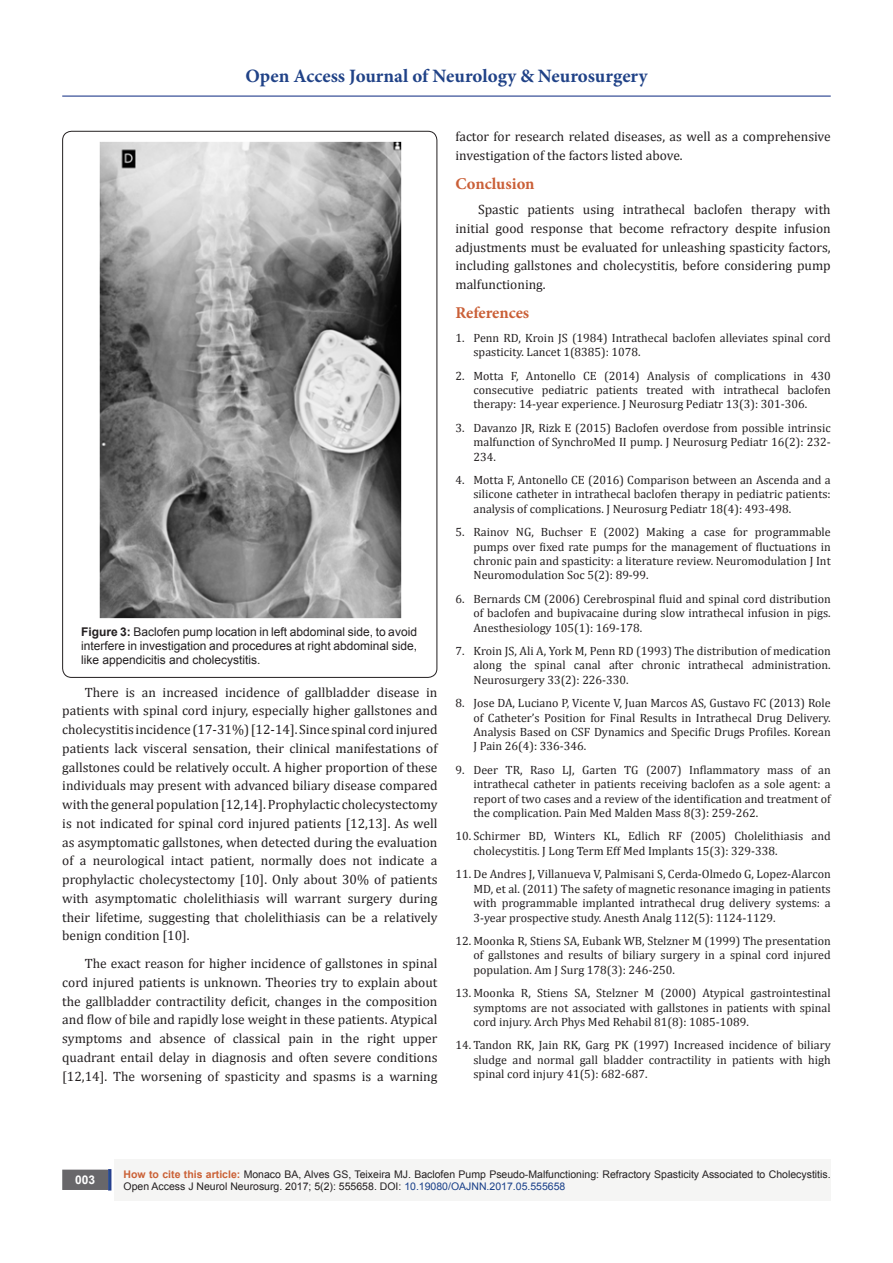
<style>
.page{position:relative;width:893px;height:1263px;background:#fff}
.page>*{position:absolute;margin:0;border:0;box-sizing:border-box;transform-origin:0 0}
.t1{font:700 18.9px "Minion Pro";color:#204287}
.t2{font:700 16.5px "Minion Pro";letter-spacing:-.005em;color:#ca5f37}
.t3{font:13.5px/18.8px "Cambria";color:#231f20;text-align:justify}
.t4{font:12px/14.4px "Cambria";color:#231f20;text-align:justify}
.t5{font:12px/14.4px "Arial";color:#231f20;text-align:justify}
.t6{font:700 12px "Arial";color:#fff}
.t7{font:10.5px/12.6px "Arial";color:#231f20}
.s1{font-weight:700}
.s2{font-weight:700;color:#ca6035}
.s3{color:#183f89}
</style>
<div class="page">
<div style="left:115px;top:1160px;width:716px;height:41px;background:#f5f5f4"></div>
<div style="left:63px;top:1170px;width:44px;height:19px;background:#68676a"></div>
<div style="left:62px;top:1169px;width:46px;height:21px;border:2px solid #68676a"></div>
<div style="left:108px;top:1169px;width:3px;height:21px;background:#1c6d90;border:2px solid #253f8e"></div>
<hr style="left:62px;top:96px;width:769px;height:1px;background:#253f8e">
<img style="left:99px;top:141px;width:303px;height:478px">
<h1 class="t1" style="left:245px;top:63px;width:404px">Open Access Journal of Neurology &amp; Neurosurgery</h1>
<p class="t5" style="left:81px;top:624px;width:337px"><span class="s1">Figure 3:</span> Baclofen pump location in left abdominal side, to avoid interfere in investigation and procedures at right abdominal side, like appendicitis and cholecystitis.</p>
<p class="t3" style="left:62px;top:682px;width:377px;text-indent:22px">There is an increased incidence of gallbladder disease in patients with spinal cord injury, especially higher gallstones and cholecystitis incidence (17-31%) [12-14]. Since spinal cord injured patients lack visceral sensation, their clinical manifestations of gallstones could be relatively occult. A higher proportion of these individuals may present with advanced biliary disease compared with the general population [12,14]. Prophylactic cholecystectomy is not indicated for spinal cord injured patients [12,13]. As well as asymptomatic gallstones, when detected during the evaluation of a neurological intact patient, normally does not indicate a prophylactic cholecystectomy [10]. Only about 30% of patients with asymptomatic cholelithiasis will warrant surgery during their lifetime, suggesting that cholelithiasis can be a relatively benign condition [10].</p>
<p class="t3" style="left:62px;top:954px;width:377px;text-indent:22px">The exact reason for higher incidence of gallstones in spinal cord injured patients is unknown. Theories try to explain about the gallbladder contractility deficit, changes in the composition and flow of bile and rapidly lose weight in these patients. Atypical symptoms and absence of classical pain in the right upper quadrant entail delay in diagnosis and often severe conditions [12,14]. The worsening of spasticity and spasms is a warning</p>
<p class="t3" style="left:455px;top:127px;width:377px">factor for research related diseases, as well as a comprehensive investigation of the factors listed above.</p>
<p class="t2" style="left:455px;top:172px;width:81px">Conclusion</p>
<p class="t3" style="left:455px;top:200px;width:377px;text-indent:22px">Spastic patients using intrathecal baclofen therapy with initial good response that become refractory despite infusion adjustments must be evaluated for unleashing spasticity factors, including gallstones and cholecystitis, before considering pump malfunctioning.</p>
<p class="t2" style="left:455px;top:301px;width:75px">References</p>
<p class="t4" style="left:473px;top:330px;width:359px;text-indent:-18px">1. Penn RD, Kroin JS (1984) Intrathecal baclofen alleviates spinal cord spasticity. Lancet 1(8385): 1078.</p>
<p class="t4" style="left:473px;top:368px;width:359px;text-indent:-18px">2. Motta F, Antonello CE (2014) Analysis of complications in 430 consecutive pediatric patients treated with intrathecal baclofen therapy: 14-year experience. J Neurosurg Pediatr 13(3): 301-306.</p>
<p class="t4" style="left:473px;top:420px;width:359px;text-indent:-18px">3. Davanzo JR, Rizk E (2015) Baclofen overdose from possible intrinsic malfunction of SynchroMed II pump. J Neurosurg Pediatr 16(2): 232- 234.</p>
<p class="t4" style="left:473px;top:473px;width:359px;text-indent:-18px">4. Motta F, Antonello CE (2016) Comparison between an Ascenda and a silicone catheter in intrathecal baclofen therapy in pediatric patients: analysis of complications. J Neurosurg Pediatr 18(4): 493-498.</p>
<p class="t4" style="left:473px;top:525px;width:359px;text-indent:-18px">5. Rainov NG, Buchser E (2002) Making a case for programmable pumps over fixed rate pumps for the management of fluctuations in chronic pain and spasticity: a literature review. Neuromodulation J Int Neuromodulation Soc 5(2): 89-99.</p>
<p class="t4" style="left:473px;top:591px;width:359px;text-indent:-18px">6. Bernards CM (2006) Cerebrospinal fluid and spinal cord distribution of baclofen and bupivacaine during slow intrathecal infusion in pigs.<br>Anesthesiology 105(1): 169-178.</p>
<p class="t4" style="left:473px;top:644px;width:359px;text-indent:-18px">7. Kroin JS, Ali A, York M, Penn RD (1993) The distribution of medication along the spinal canal after chronic intrathecal administration.<br>Neurosurgery 33(2): 226-330.</p>
<p class="t4" style="left:473px;top:696px;width:359px;text-indent:-18px">8. Jose DA, Luciano P, Vicente V, Juan Marcos AS, Gustavo FC (2013) Role of Catheter’s Position for Final Results in Intrathecal Drug Delivery.<br>Analysis Based on CSF Dynamics and Specific Drugs Profiles. Korean J Pain 26(4): 336-346.</p>
<p class="t4" style="left:473px;top:762px;width:359px;text-indent:-18px">9. Deer TR, Raso LJ, Garten TG (2007) Inflammatory mass of an intrathecal catheter in patients receiving baclofen as a sole agent: a report of two cases and a review of the identification and treatment of the complication. Pain Med Malden Mass 8(3): 259-262.</p>
<p class="t4" style="left:473px;top:829px;width:359px;text-indent:-18px">10. Schirmer BD, Winters KL, Edlich RF (2005) Cholelithiasis and cholecystitis. J Long Term Eff Med Implants 15(3): 329-338.</p>
<p class="t4" style="left:473px;top:867px;width:359px;text-indent:-18px">11. De Andres J, Villanueva V, Palmisani S, Cerda-Olmedo G, Lopez-Alarcon MD, et al. (2011) The safety of magnetic resonance imaging in patients with programmable implanted intrathecal drug delivery systems: a 3-year prospective study. Anesth Analg 112(5): 1124-1129.</p>
<p class="t4" style="left:473px;top:933px;width:359px;text-indent:-18px">12. Moonka R, Stiens SA, Eubank WB, Stelzner M (1999) The presentation of gallstones and results of biliary surgery in a spinal cord injured population. Am J Surg 178(3): 246-250.</p>
<p class="t4" style="left:473px;top:986px;width:359px;text-indent:-18px">13. Moonka R, Stiens SA, Stelzner M (2000) Atypical gastrointestinal symptoms are not associated with gallstones in patients with spinal cord injury. Arch Phys Med Rehabil 81(8): 1085-1089.</p>
<p class="t4" style="left:473px;top:1038px;width:359px;text-indent:-18px">14. Tandon RK, Jain RK, Garg PK (1997) Increased incidence of biliary sludge and normal gall bladder contractility in patients with high spinal cord injury 41(5): 682-687.</p>
<p class="t6" style="left:75px;top:1172px;width:22px">003</p>
<p class="t7" style="left:124px;top:1168px;width:709px"><span class="s2">How to cite this article:</span> Monaco BA, Alves GS, Teixeira MJ. Baclofen Pump Pseudo-Malfunctioning: Refractory Spasticity Associated to Cholecystitis.<br>Open Access J Neurol Neurosurg. 2017; 5(2): 555658. DOI: <span class="s3">10.19080/OAJNN.2017.05.555658</span></p>
</div>
